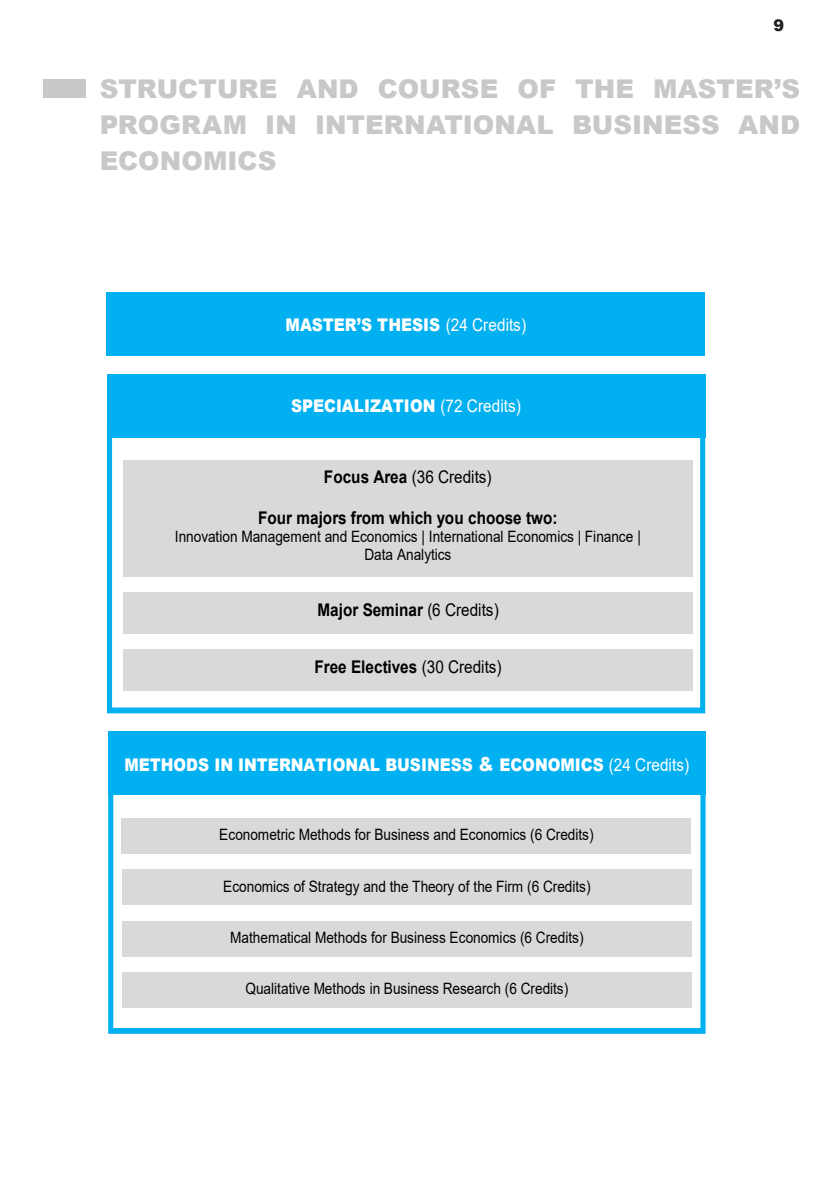
<style>
.page{position:relative;width:840px;height:1191px;background:#fff}
.page>*{position:absolute;margin:0;border:0;box-sizing:border-box;transform-origin:0 0}
.Überschrift{font:900 25.8px/36px "Arial";letter-spacing:.005em;color:#c7c8ca;text-align:justify}
.t1{font:900 17.6px "Arial";color:#fff;scale:.87 1}
.t2{font:700 17.6px "Arial";color:#000;scale:.87 1}
.t3{font:17.6px "Arial";letter-spacing:.005em;color:#000;scale:.87 1}
.t4{font:900 16px "Arial";color:#231f20}
.t5{font:15.6px/17.8px "Arial";letter-spacing:-.005em;color:#000;text-align:center;scale:.87 1}
.s1{font-weight:400}
.s2{font-weight:700}
.s3{font-size:19.4px}
</style>
<div class="page">
<div style="left:43px;top:79px;width:42px;height:19px;background:#c7c8ca"></div>
<div style="left:122px;top:972px;width:569px;height:36px;background:#d9d9d9"></div>
<div style="left:122px;top:921px;width:569px;height:35px;background:#d9d9d9"></div>
<div style="left:122px;top:869px;width:569px;height:36px;background:#d9d9d9"></div>
<div style="left:108px;top:731px;width:597px;height:63px;background:#00b0f0"></div>
<div style="left:107px;top:425px;width:598px;height:288px;border:5px solid #00b0f0"></div>
<div style="left:123px;top:460px;width:569px;height:117px;background:#d9d9d9"></div>
<div style="left:123px;top:592px;width:569px;height:42px;background:#d9d9d9"></div>
<div style="left:107px;top:293px;width:597px;height:63px;background:#00b0f0"></div>
<div style="left:107px;top:374px;width:597px;height:64px;background:#00b0f0"></div>
<div style="left:108px;top:780px;width:597px;height:253px;border:5px solid #00b0f0"></div>
<div style="left:123px;top:649px;width:569px;height:42px;background:#d9d9d9"></div>
<div style="left:122px;top:818px;width:568px;height:35px;background:#d9d9d9"></div>
<p class="t4" style="left:773px;top:13px;width:12px">9</p>
<p class="Überschrift" style="left:100px;top:70px;width:701px">STRUCTURE AND COURSE OF THE MASTER’S PROGRAM IN INTERNATIONAL BUSINESS AND ECONOMICS</p>
<p class="t1" style="left:285px;top:312px;width:278px">MASTER’S THESIS <span class="s1">(24 Credits)</span></p>
<p class="t1" style="left:291px;top:393px;width:265px">SPECIALIZATION <span class="s1">(72 Credits)</span></p>
<p class="t3" style="left:324px;top:465px;width:194px"><span class="s2">Focus Area</span> (36 Credits)</p>
<p class="t2" style="left:258px;top:505px;width:345px">Four majors from which you choose two:</p>
<p class="t5" style="left:175px;top:528px;width:537px">Innovation Management and Economics | International Economics | Finance |<br>Data Analytics</p>
<p class="t2" style="left:317px;top:597px;width:210px">Major Seminar <span class="s1">(6 Credits)</span></p>
<p class="t2" style="left:314px;top:654px;width:217px">Free Electives <span class="s1">(30 Credits)</span></p>
<p class="t1" style="left:124px;top:752px;width:650px">METHODS IN INTERNATIONAL BUSINESS <span class="s3">&amp;</span> ECONOMICS <span class="s1">(24 Credits)</span></p>
<p class="t5" style="left:219px;top:825px;width:431px">Econometric Methods for Business and Economics (6 Credits)</p>
<p class="t5" style="left:223px;top:877px;width:423px">Economics of Strategy and the Theory of the Firm (6 Credits)</p>
<p class="t5" style="left:230px;top:928px;width:407px">Mathematical Methods for Business Economics (6 Credits)</p>
<p class="t5" style="left:245px;top:980px;width:372px">Qualitative Methods in Business Research (6 Credits)</p>
</div>
